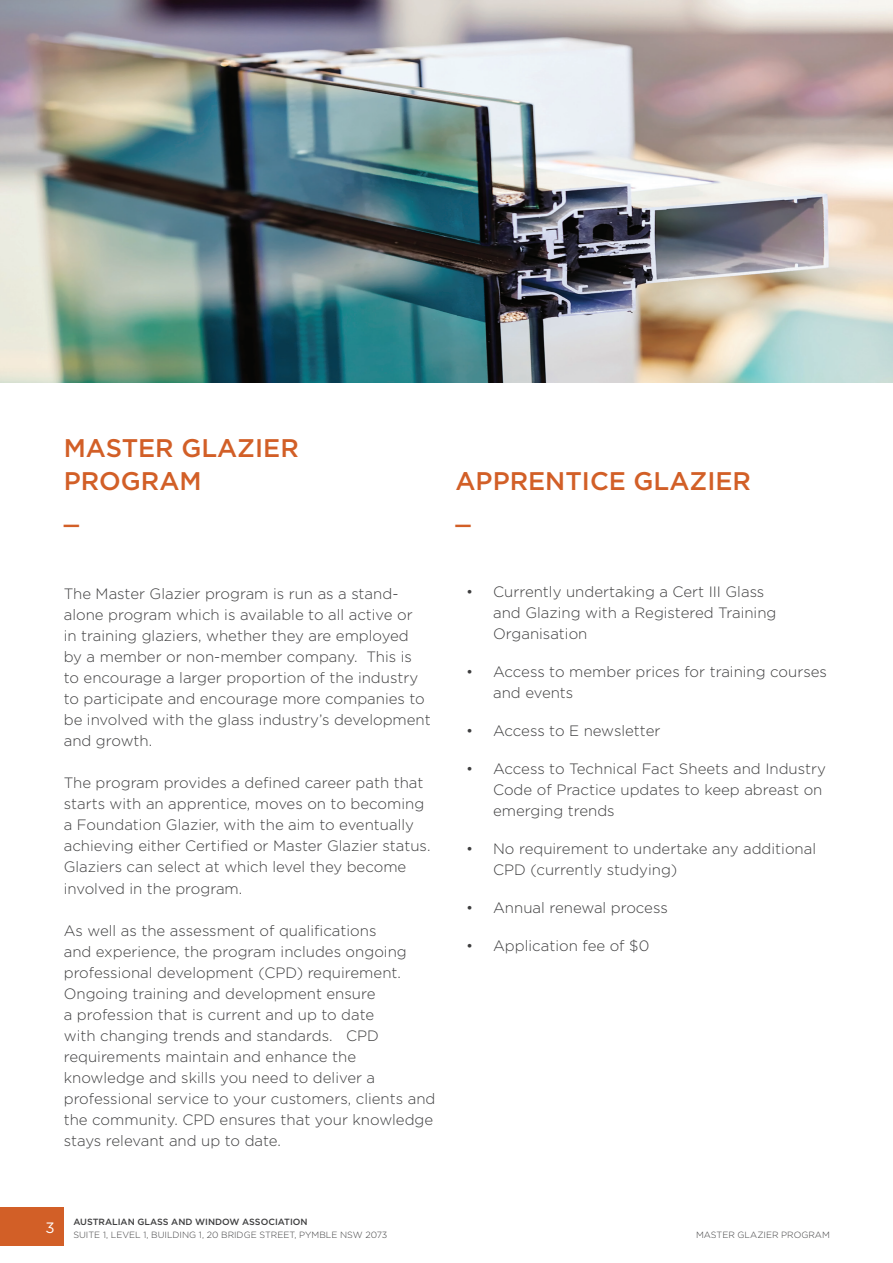
<style>
.page{position:relative;width:893px;height:1263px;background:#fff}
.page>*{position:absolute;margin:0;border:0;box-sizing:border-box;transform-origin:0 0}
.HEADER__Sub_Chapter{font:500 25.5px/33px "Gotham";color:#d25f27}
.t1{font:300 15px/21px "Gotham";color:#3e3e3f}
.t2{font:15px "Gotham";color:#fff}
.COVER__Footer{font:300 9px/13.5px "Gotham";color:#3e3e3f}
.FOOTER__Small_CENTRE{font:300 9px "Gotham";color:#3e3e3f}
.s1{font-weight:500}
</style>
<div class="page">
<div style="left:0;top:1208px;width:64px;height:38px;background:#d25f27"></div>
<img style="left:0;top:0;width:893px;height:383px">
<p class="HEADER__Sub_Chapter" style="left:64px;top:431px;width:237px">MASTER GLAZIER<br>PROGRAM</p>
<p class="HEADER__Sub_Chapter" style="left:64px;top:497px;width:17px">_</p>
<p class="HEADER__Sub_Chapter" style="left:455px;top:464px;width:297px">APPRENTICE GLAZIER</p>
<p class="HEADER__Sub_Chapter" style="left:455px;top:497px;width:17px">_</p>
<p class="t1" style="left:64px;top:583px;width:369px">The Master Glazier program is run as a stand&shy;alone program which is available to all active or<br>in training glaziers, whether they are employed<br>by a member or non-member company. This is to encourage a larger proportion of the industry to participate and encourage more companies to be involved with the glass industry’s development and growth.</p>
<p class="t1" style="left:64px;top:772px;width:368px">The program provides a defined career path that starts with an apprentice, moves on to becoming a Foundation Glazier, with the aim to eventually achieving either Certified or Master Glazier status.<br>Glaziers can select at which level they become involved in the program.</p>
<p class="t1" style="left:64px;top:919px;width:373px">As well as the assessment of qualifications<br>and experience, the program includes ongoing professional development (CPD) requirement.<br>Ongoing training and development ensure<br>a profession that is current and up to date<br>with changing trends and standards. CPD requirements maintain and enhance the knowledge and skills you need to deliver a professional service to your customers, clients and the community. CPD ensures that your knowledge stays relevant and up to date.</p>
<p class="t1" style="left:493px;top:580px;width:285px;text-indent:-27px">• Currently undertaking a Cert III Glass and Glazing with a Registered Training<br>Organisation</p>
<p class="t1" style="left:493px;top:660px;width:335px;text-indent:-27px">• Access to member prices for training courses and events</p>
<p class="t1" style="left:466px;top:719px;width:196px">• Access to E newsletter</p>
<p class="t1" style="left:493px;top:757px;width:334px;text-indent:-27px">• Access to Technical Fact Sheets and Industry<br>Code of Practice updates to keep abreast on emerging trends</p>
<p class="t1" style="left:493px;top:838px;width:325px;text-indent:-27px">• No requirement to undertake any additional<br>CPD (currently studying)</p>
<p class="t1" style="left:466px;top:897px;width:203px">• Annual renewal process</p>
<p class="t1" style="left:466px;top:935px;width:185px">• Application fee of $0</p>
<p class="t2" style="left:46px;top:1218px;width:11px">3</p>
<p class="COVER__Footer" style="left:73px;top:1214px;width:316px"><span class="s1">AUSTRALIAN GLASS AND WINDOW ASSOCIATION<br></span>SUITE 1, LEVEL 1, BUILDING 1, 20 BRIDGE STREET, PYMBLE NSW 2073</p>
<p class="FOOTER__Small_CENTRE" style="left:696px;top:1229px;width:135px">MASTER GLAZIER PROGRAM</p>
</div>
